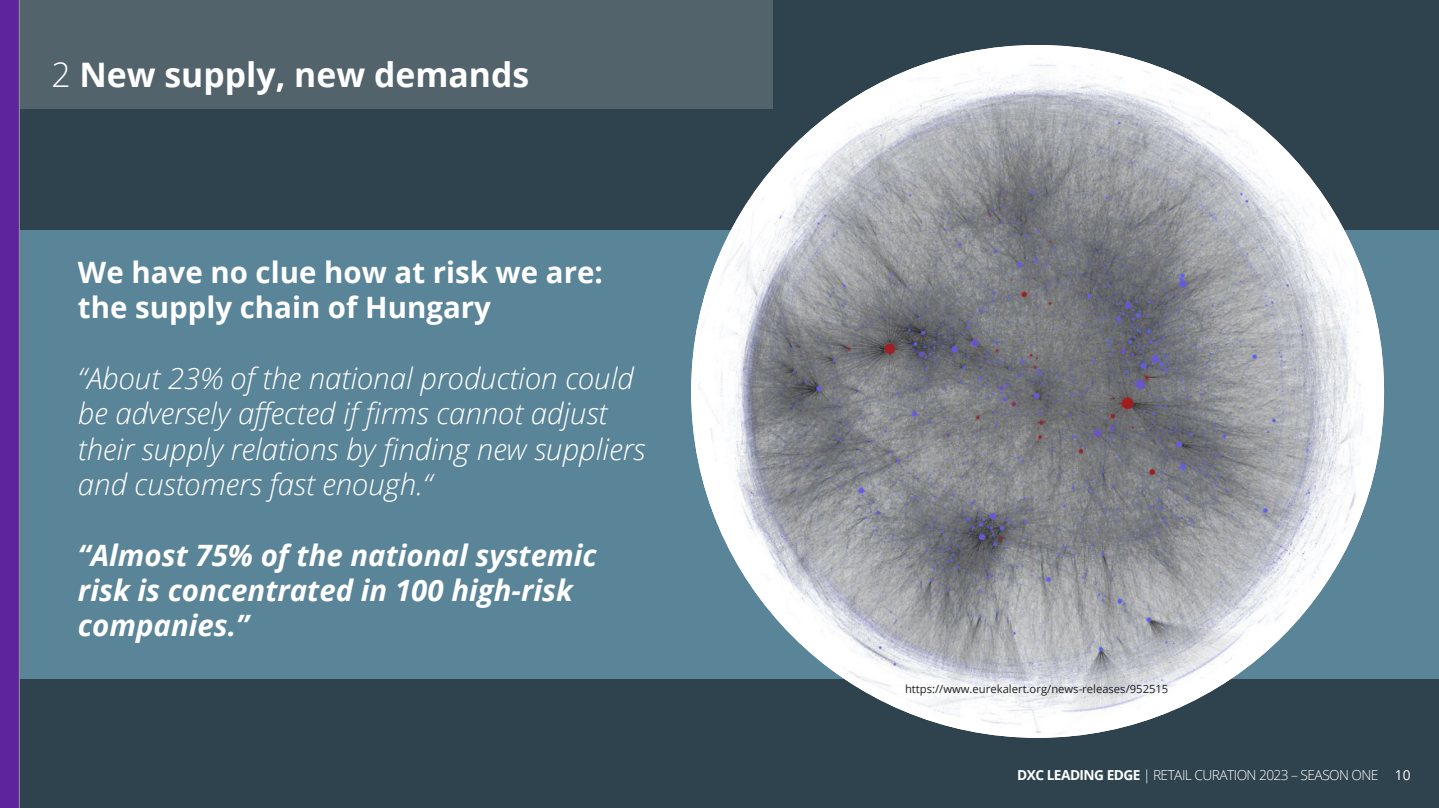
<style>
.page{position:relative;width:1439px;height:808px;background:#2e434d}
.page>*{position:absolute;margin:0;border:0;box-sizing:border-box;transform-origin:0 0}
.t1{font:700 33.75px "Open Sans";color:#fff}
.t2{font:italic 300 29.38px/35.4px "Open Sans";color:#fff}
.t3{font:italic 700 29.38px/35.4px "Open Sans";color:#fff}
.t4{font:700 29.38px/35.4px "Open Sans";color:#fff}
.t5{font:300 13.75px "Open Sans";letter-spacing:-.04em;color:#fff}
.t6{font:11.25px "Open Sans";color:#231f20}
.s1{font-weight:300}
.s2{font-weight:700}
.s3{font-weight:400}
</style>
<div class="page">
<div style="left:0;top:230px;width:1439px;height:449px;background:#5a8497"></div>
<img style="left:691px;top:45px;width:693px;height:693px;border-radius:346px">
<div style="left:0;top:0;width:772px;height:108px;background:#52636b"></div>
<div style="left:0;top:0;width:19px;height:808px;background:#5e249e"></div>
<p class="t1" style="left:51px;top:51px;width:479px"><span class="s1">2</span> New supply, new demands</p>
<p class="t4" style="left:78px;top:254px;width:526px">We have no clue how at risk we are: the supply chain of Hungary</p>
<p class="t2" style="left:78px;top:360px;width:569px">“About 23% of the national production could be adversely affected if firms cannot adjust their supply relations by finding new suppliers and customers fast enough.“</p>
<p class="t3" style="left:78px;top:536px;width:520px">“Almost 75% of the national systemic risk is concentrated in 100 high-risk companies.”</p>
<p class="t6" style="left:905px;top:682px;width:265px">https://www.eurekalert.org/news-releases/952515</p>
<p class="t5" style="left:1017px;top:765px;width:395px"><span class="s2">DXC LEADING EDGE</span> | RETAIL CURATION 2023 – SEASON ONE <span class="s3">10</span></p>
</div>
